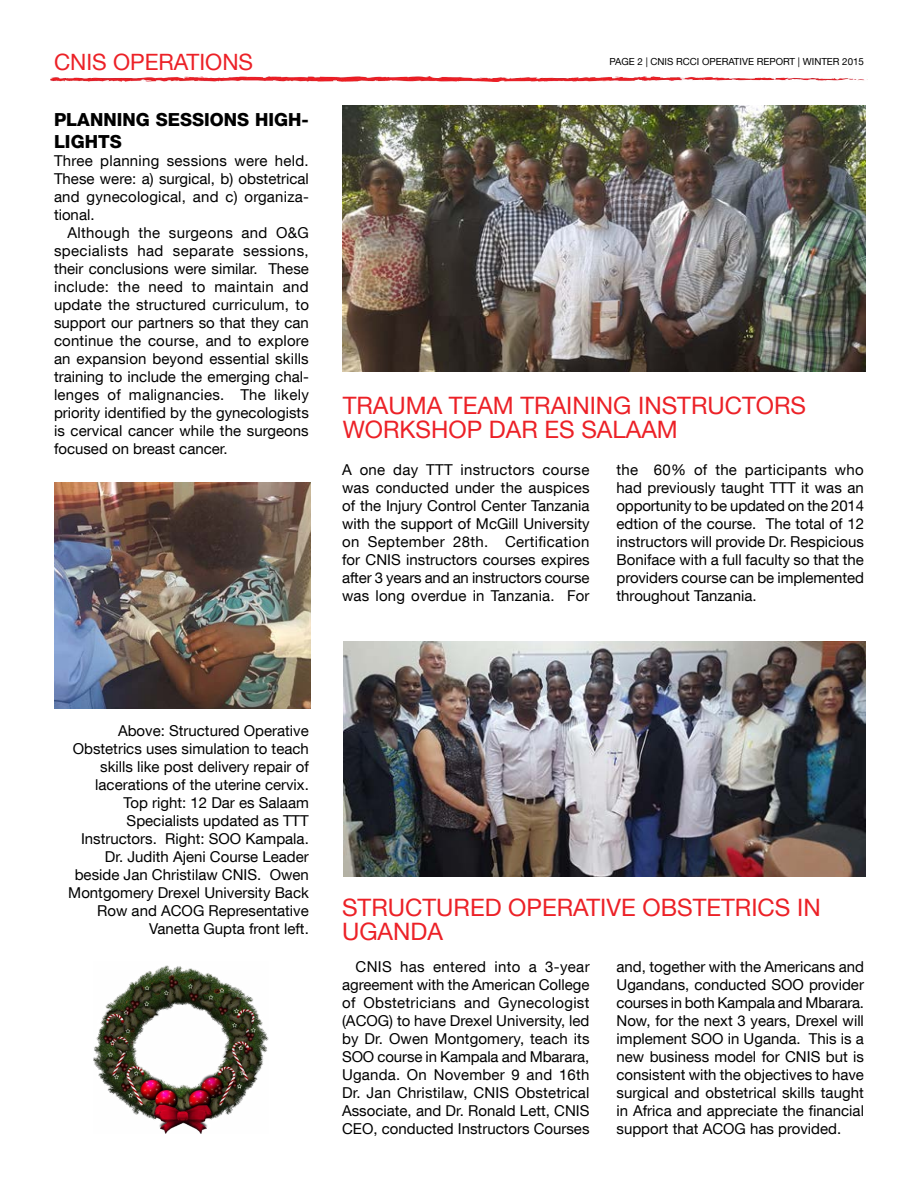
<style>
.page{position:relative;width:918px;height:1188px;background:#fff}
.page>*{position:absolute;margin:0;border:0;box-sizing:border-box;transform-origin:0 0}
.t1{font:24px "Helvetica Neue LT Com";color:#ec2127}
.t2{font:22.5px "Helvetica Neue LT Com";color:#ec2127}
.t3{font:800 18px/21.6px "Helvetica Neue LT Com";color:#000}
.t4{font:15px/18px "Helvetica Neue LT Com";color:#000;text-align:justify}
.t5{font:9.75px "Helvetica Neue LT Com";color:#000}
</style>
<div class="page">
<img style="left:54px;top:482px;width:256px;height:227px">
<img style="left:344px;top:641px;width:521px;height:236px">
<img style="left:50px;top:77px;width:818px;height:5px">
<img style="left:343px;top:106px;width:522px;height:265px">
<img style="left:94px;top:965px;width:175px;height:169px">
<h2 class="t2" style="left:54px;top:48px;width:201px">CNIS OPERATIONS</h2>
<p class="t5" style="left:610px;top:56px;width:256px">PAGE 2 | CNIS RCCI OPERATIVE REPORT | WINTER 2015</p>
<p class="t3" style="left:54px;top:109px;width:256px">PLANNING SESSIONS HIGH-<br>LIGHTS</p>
<p class="t4" style="left:54px;top:151px;width:256px">Three planning sessions were held.<br>These were: a) surgical, b) obstetrical and gynecological, and c) organiza&shy;tional.</p>
<p class="t4" style="left:54px;top:223px;width:256px;text-indent:14px">Although the surgeons and O&amp;G specialists had separate sessions, their conclusions were similar. These include: the need to maintain and update the structured curriculum, to support our partners so that they can continue the course, and to explore an expansion beyond essential skills training to include the emerging chal&shy;lenges of malignancies. The likely priority identified by the gynecologists is cervical cancer while the surgeons focused on breast cancer.</p>
<h1 class="t1" style="left:343px;top:391px;width:32px">Trauma</h1>
<h1 class="t1" style="left:449px;top:391px;width:31px">Team</h1>
<h1 class="t1" style="left:520px;top:391px;width:29px">Training</h1>
<h1 class="t1" style="left:638px;top:391px;width:24px">Instructors</h1>
<h1 class="t1" style="left:343px;top:415px;width:91px">Wor ksho</h1>
<h1 class="t1" style="left:467px;top:415px;width:148px">p Dar Es Salaam</h1>
<p class="t4" style="left:342px;top:460px;width:249px">A one day TTT instructors course was conducted under the auspices of the Injury Control Center Tanzania with the support of McGill University on September 28th. Certification for CNIS instructors courses expires after 3 years and an instructors course was long overdue in Tanzania. For</p>
<p class="t4" style="left:617px;top:460px;width:249px">the 60% of the participants who had previously taught TTT it was an opportunity to be updated on the 2014 edtion of the course. The total of 12 instructors will provide Dr. Respicious Boniface with a full faculty so that the providers course can be implemented throughout Tanzania.</p>
<p class="t4" style="left:68px;top:721px;width:242px;text-align:right">Above: Structured Operative<br>Obstetrics uses simulation to teach skills like post delivery repair of lacerations of the uterine cervix.<br>Top right: 12 Dar es Salaam<br>Specialists updated as TTT<br>Instructors. Right: SOO Kampala.<br>Dr. Judith Ajeni Course Leader beside Jan Christilaw CNIS. Owen<br>Montgomery Drexel University Back<br>Row and ACOG Representative<br>Vanetta Gupta front left.</p>
<h1 class="t1" style="left:342px;top:892px;width:33px">Structured</h1>
<h1 class="t1" style="left:508px;top:892px;width:48px">Operative</h1>
<h1 class="t1" style="left:643px;top:892px;width:34px">Obstetrics</h1>
<h1 class="t1" style="left:797px;top:892px;width:11px">in</h1>
<h1 class="t1" style="left:342px;top:916px;width:35px">Uganda</h1>
<p class="t4" style="left:342px;top:957px;width:249px;text-indent:14px">CNIS has entered into a 3-year agreement with the American College of Obstetricians and Gynecologist (ACOG) to have Drexel University, led by Dr. Owen Montgomery, teach its SOO course in Kampala and Mbarara, Uganda. On November 9 and 16th Dr. Jan Christilaw, CNIS Obstetrical Associate, and Dr. Ronald Lett, CNIS CEO, conducted Instructors Courses</p>
<p class="t4" style="left:617px;top:957px;width:249px">and, together with the Americans and Ugandans, conducted SOO provider courses in both Kampala and Mbarara.<br>Now, for the next 3 years, Drexel will implement SOO in Uganda. This is a new business model for CNIS but is consistent with the objectives to have surgical and obstetrical skills taught in Africa and appreciate the financial support that ACOG has provided.</p>
</div>
